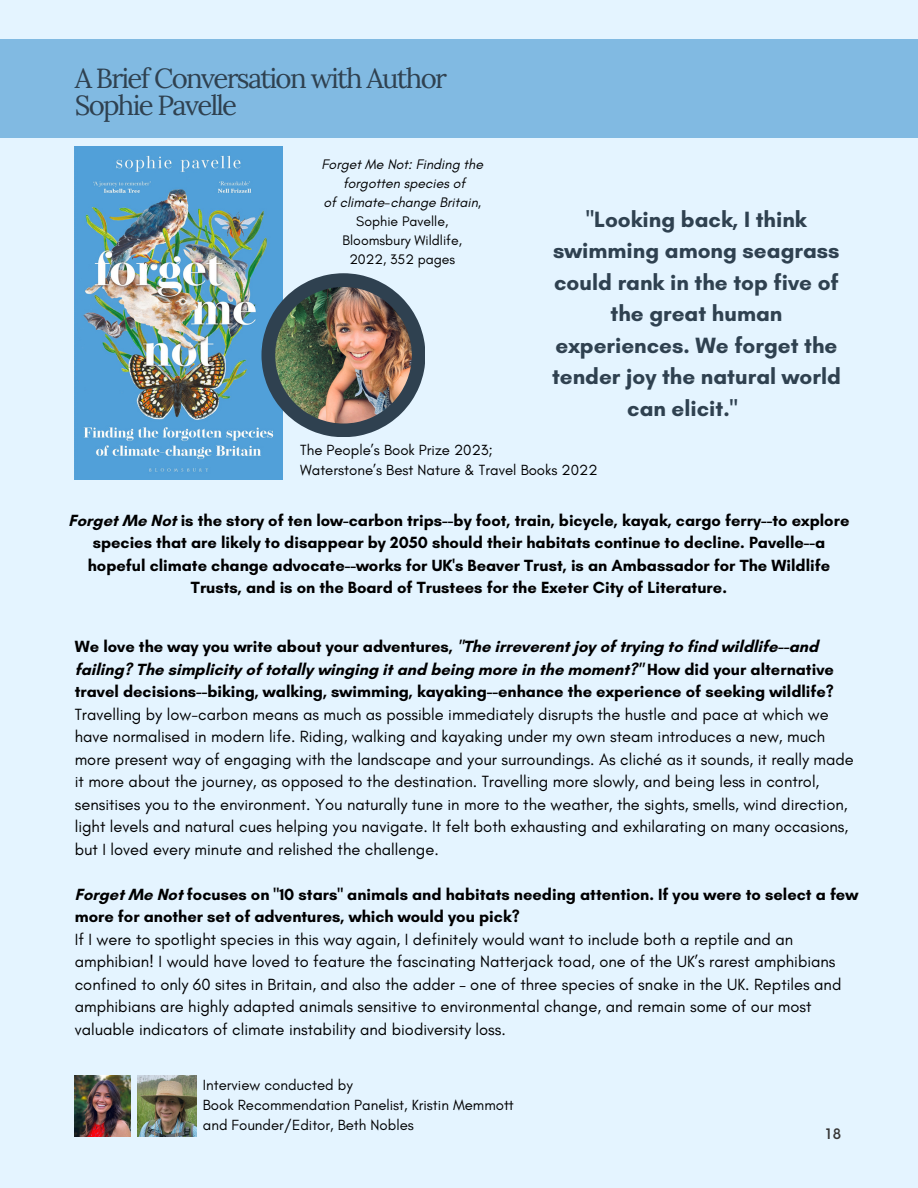
<style>
.page{position:relative;width:918px;height:1188px;background:#e4f4ff}
.page>*{position:absolute;margin:0;border:0;box-sizing:border-box;transform-origin:0 0}
.t1{font:27.6px "Lora";letter-spacing:-.06em;color:#2f4150}
.t2{font:700 22.5px "Glacial Indifference";color:#2f4150}
.t3{font:16.5px/22.5px "Glacial Indifference";color:#000}
.t4{font:700 16.5px/22.5px "Glacial Indifference";color:#000}
.t5{font:15px "Glacial Indifference";color:#000}
.t6{font:italic 14.1px "Glacial Indifference";color:#000}
.t7{font:14.1px "Glacial Indifference";color:#000}
.t8{font:500 14.1px "Now";color:#363535}
.s1{font-style:normal}
</style>
<div class="page">
<img style="left:75px;top:147px;width:208px;height:333px">
<img style="left:75px;top:1075px;width:56px;height:61px">
<img style="left:138px;top:1075px;width:58px;height:61px">
<svg style="left:261px;top:273px;width:164px;height:164px"></svg>
<img style="left:275px;top:287px;width:137px;height:137px">
<div style="left:0;top:39px;width:918px;height:99px;background:#81bae2"></div>
<p class="t1" style="left:75px;top:61px;width:374px">A Brief Conversation with Author</p>
<p class="t1" style="left:75px;top:88px;width:164px">Sophie Pavelle</p>
<p class="t6" style="left:322px;top:155px;width:163px">Forget Me Not: Finding the</p>
<p class="t6" style="left:343px;top:174px;width:124px">forgotten species of</p>
<p class="t6" style="left:323px;top:193px;width:159px">of climate-change Britain<span class="s1">,</span></p>
<p class="t7" style="left:356px;top:213px;width:93px">Sophie Pavelle,</p>
<p class="t7" style="left:343px;top:232px;width:121px">Bloomsbury Wildlife,</p>
<p class="t7" style="left:349px;top:251px;width:107px">2022, 352 pages</p>
<p class="t2" style="left:586px;top:205px;width:222px">"Looking back, I think</p>
<p class="t2" style="left:553px;top:237px;width:288px">swimming among seagrass</p>
<p class="t2" style="left:554px;top:268px;width:286px">could rank in the top five of</p>
<p class="t2" style="left:611px;top:300px;width:173px">the great human</p>
<p class="t2" style="left:556px;top:331px;width:283px">experiences. We forget the</p>
<p class="t2" style="left:552px;top:363px;width:290px">tender joy the natural world</p>
<p class="t2" style="left:627px;top:394px;width:112px">can elicit."</p>
<p class="t5" style="left:300px;top:441px;width:194px">The People’s Book Prize 2023;</p>
<p class="t5" style="left:300px;top:461px;width:299px">Waterstone’s Best Nature &amp; Travel Books 2022</p>
<p class="t4" style="left:69px;top:509px;width:782px;text-align:center">Forget Me Not is the story of ten low-carbon trips--by foot, train, bicycle, kayak, cargo ferry--to explore species that are likely to disappear by 2050 should their habitats continue to decline. Pavelle--a hopeful climate change advocate--works for UK's Beaver Trust, is an Ambassador for The Wildlife Trusts, and is on the Board of Trustees for the Exeter City of Literature.</p>
<p class="t4" style="left:75px;top:635px;width:761px">We love the way you write about your adventures, "The irreverent joy of trying to find wildlife--and failing? The simplicity of totally winging it and being more in the moment?" How did your alternative travel decisions--biking, walking, swimming, kayaking--enhance the experience of seeking wildlife?</p>
<p class="t3" style="left:75px;top:703px;width:781px">Travelling by low-carbon means as much as possible immediately disrupts the hustle and pace at which we have normalised in modern life. Riding, walking and kayaking under my own steam introduces a new, much more present way of engaging with the landscape and your surroundings. As cliché as it sounds, it really made it more about the journey, as opposed to the destination. Travelling more slowly, and being less in control, sensitises you to the environment. You naturally tune in more to the weather, the sights, smells, wind direction, light levels and natural cues helping you navigate. It felt both exhausting and exhilarating on many occasions, but I loved every minute and relished the challenge.</p>
<p class="t4" style="left:75px;top:883px;width:785px">Forget Me Not focuses on "10 stars" animals and habitats needing attention. If you were to select a few more for another set of adventures, which would you pick?</p>
<p class="t3" style="left:75px;top:928px;width:768px">If I were to spotlight species in this way again, I definitely would want to include both a reptile and an amphibian! I would have loved to feature the fascinating Natterjack toad, one of the UK’s rarest amphibians confined to only 60 sites in Britain, and also the adder – one of three species of snake in the UK. Reptiles and amphibians are highly adapted animals sensitive to environmental change, and remain some of our most valuable indicators of climate instability and biodiversity loss.</p>
<p class="t5" style="left:203px;top:1076px;width:151px">Interview conducted by</p>
<p class="t5" style="left:203px;top:1096px;width:313px">Book Recommendation Panelist, Kristin Memmott</p>
<p class="t5" style="left:203px;top:1116px;width:213px">and Founder/Editor, Beth Nobles</p>
<p class="t8" style="left:826px;top:1126px;width:17px">18</p>
</div>
